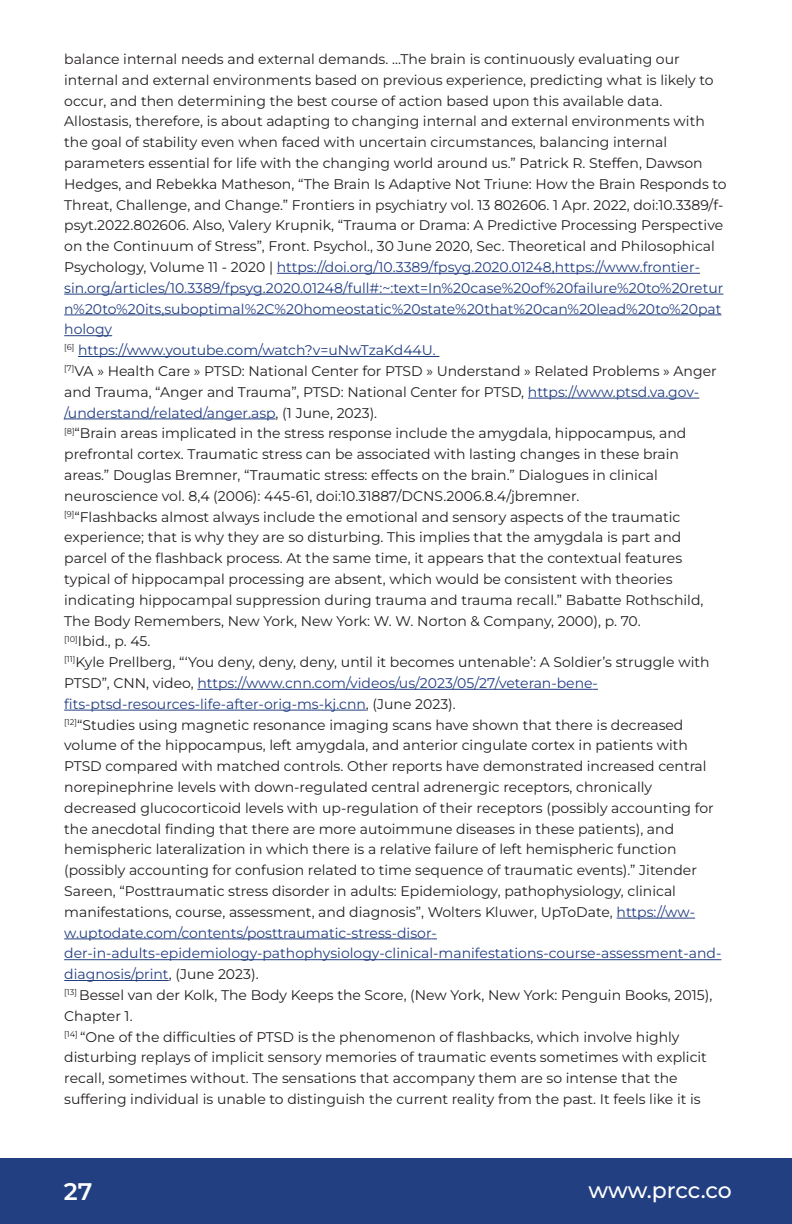
<style>
.page{position:relative;width:792px;height:1224px;background:#fff}
.page>*{position:absolute;margin:0;border:0;box-sizing:border-box;transform-origin:0 0}
.t1{font:600 24px "Montserrat";color:#fff}
.t2{font:500 22px "Montserrat";letter-spacing:-.01em;color:#fff}
.t3{font:14px/20.8px "Montserrat";color:#231f20}
.s1{color:#223e81}
</style>
<div class="page">
<div style="left:0;top:1158px;width:792px;height:66px;background:#223f82"></div>
<hr style="left:277px;top:273px;width:418px;height:1px;background:#223e81">
<hr style="left:64px;top:294px;width:659px;height:1px;background:#223e81">
<hr style="left:64px;top:315px;width:658px;height:1px;background:#223e81">
<hr style="left:64px;top:335px;width:48px;height:1px;background:#223e81">
<hr style="left:78px;top:356px;width:361px;height:1px;background:#223e81">
<hr style="left:528px;top:398px;width:166px;height:1px;background:#223e81">
<hr style="left:64px;top:419px;width:212px;height:1px;background:#223e81">
<hr style="left:197px;top:689px;width:396px;height:1px;background:#223e81">
<hr style="left:64px;top:710px;width:302px;height:1px;background:#223e81">
<hr style="left:617px;top:918px;width:73px;height:1px;background:#223e81">
<hr style="left:64px;top:939px;width:368px;height:1px;background:#223e81">
<hr style="left:64px;top:959px;width:657px;height:1px;background:#223e81">
<hr style="left:64px;top:980px;width:105px;height:1px;background:#223e81">
<p class="t3" style="left:64px;top:48px;width:664px">balance internal needs and external demands. ...The brain is continuously evaluating our internal and external environments based on previous experience, predicting what is likely to occur, and then determining the best course of action based upon this available data.<br>Allostasis, therefore, is about adapting to changing internal and external environments with the goal of stability even when faced with uncertain circumstances, balancing internal parameters essential for life with the changing world around us.” Patrick R. Steffen, Dawson Hedges, and Rebekka Matheson, “The Brain Is Adaptive Not Triune: How the Brain Responds to Threat, Challenge, and Change.” Frontiers in psychiatry vol. 13 802606. 1 Apr. 2022, doi:10.3389/f&shy;psyt.2022.802606. Also, Valery Krupnik, “Trauma or Drama: A Predictive Processing Perspective on the Continuum of Stress”, Front. Psychol., 30 June 2020, Sec. Theoretical and Philosophical Psychology, Volume 11 - 2020 | <span class="s1">https://doi.org/10.3389/fpsyg.2020.01248,https://www.frontier&shy;sin.org/articles/10.3389/fpsyg.2020.01248/full#:~:text=In%20case%20of%20failure%20to%20retur n%20to%20its,suboptimal%2C%20homeostatic%20state%20that%20can%20lead%20to%20pat hology<br></span><sup>[6]</sup> <span class="s1">https://www.youtube.com/watch?v=uNwTzaKd44U.<br></span><sup>[7]</sup>VA » Health Care » PTSD: National Center for PTSD » Understand » Related Problems » Anger and Trauma, “Anger and Trauma”, PTSD: National Center for PTSD, <span class="s1">https://www.ptsd.va.gov-/understand/related/anger.asp</span>, (1 June, 2023).<br><sup>[8]</sup>“Brain areas implicated in the stress response include the amygdala, hippocampus, and prefrontal cortex. Traumatic stress can be associated with lasting changes in these brain areas.” Douglas Bremner, “Traumatic stress: effects on the brain.” Dialogues in clinical neuroscience vol. 8,4 (2006): 445-61, doi:10.31887/DCNS.2006.8.4/jbremner.<br><sup>[9]</sup>“Flashbacks almost always include the emotional and sensory aspects of the traumatic experience; that is why they are so disturbing. This implies that the amygdala is part and parcel of the flashback process. At the same time, it appears that the contextual features typical of hippocampal processing are absent, which would be consistent with theories indicating hippocampal suppression during trauma and trauma recall.” Babatte Rothschild, The Body Remembers, New York, New York: W. W. Norton &amp; Company, 2000), p. 70.<br><sup>[10]</sup>Ibid., p. 45.<br><sup>[11]</sup>Kyle Prellberg, “‘You deny, deny, deny, until it becomes untenable’: A Soldier’s struggle with PTSD”, CNN, video, <span class="s1">https://www.cnn.com/videos/us/2023/05/27/veteran-bene&shy;fits-ptsd-resources-life-after-orig-ms-kj.cnn</span>, (June 2023).<br><sup>[12]</sup>“Studies using magnetic resonance imaging scans have shown that there is decreased volume of the hippocampus, left amygdala, and anterior cingulate cortex in patients with PTSD compared with matched controls. Other reports have demonstrated increased central norepinephrine levels with down-regulated central adrenergic receptors, chronically decreased glucocorticoid levels with up-regulation of their receptors (possibly accounting for the anecdotal finding that there are more autoimmune diseases in these patients), and hemispheric lateralization in which there is a relative failure of left hemispheric function (possibly accounting for confusion related to time sequence of traumatic events).” Jitender Sareen, “Posttraumatic stress disorder in adults: Epidemiology, pathophysiology, clinical manifestations, course, assessment, and diagnosis”, Wolters Kluwer, UpToDate, <span class="s1">https://ww&shy;w.uptodate.com/contents/posttraumatic-stress-disor&shy;der-in-adults-epidemiology-pathophysiology-clinical-manifestations-course-assessment-and&shy;diagnosis/print</span>, (June 2023).<br><sup>[13]</sup> Bessel van der Kolk, The Body Keeps the Score, (New York, New York: Penguin Books, 2015), Chapter 1.<br><sup>[14]</sup> “One of the difficulties of PTSD is the phenomenon of flashbacks, which involve highly disturbing replays of implicit sensory memories of traumatic events sometimes with explicit recall, sometimes without. The sensations that accompany them are so intense that the suffering individual is unable to distinguish the current reality from the past. It feels like it is</p>
<h1 class="t1" style="left:64px;top:1175px;width:30px">27</h1>
<h2 class="t2" style="left:588px;top:1175px;width:145px">www.prcc.co</h2>
</div>
